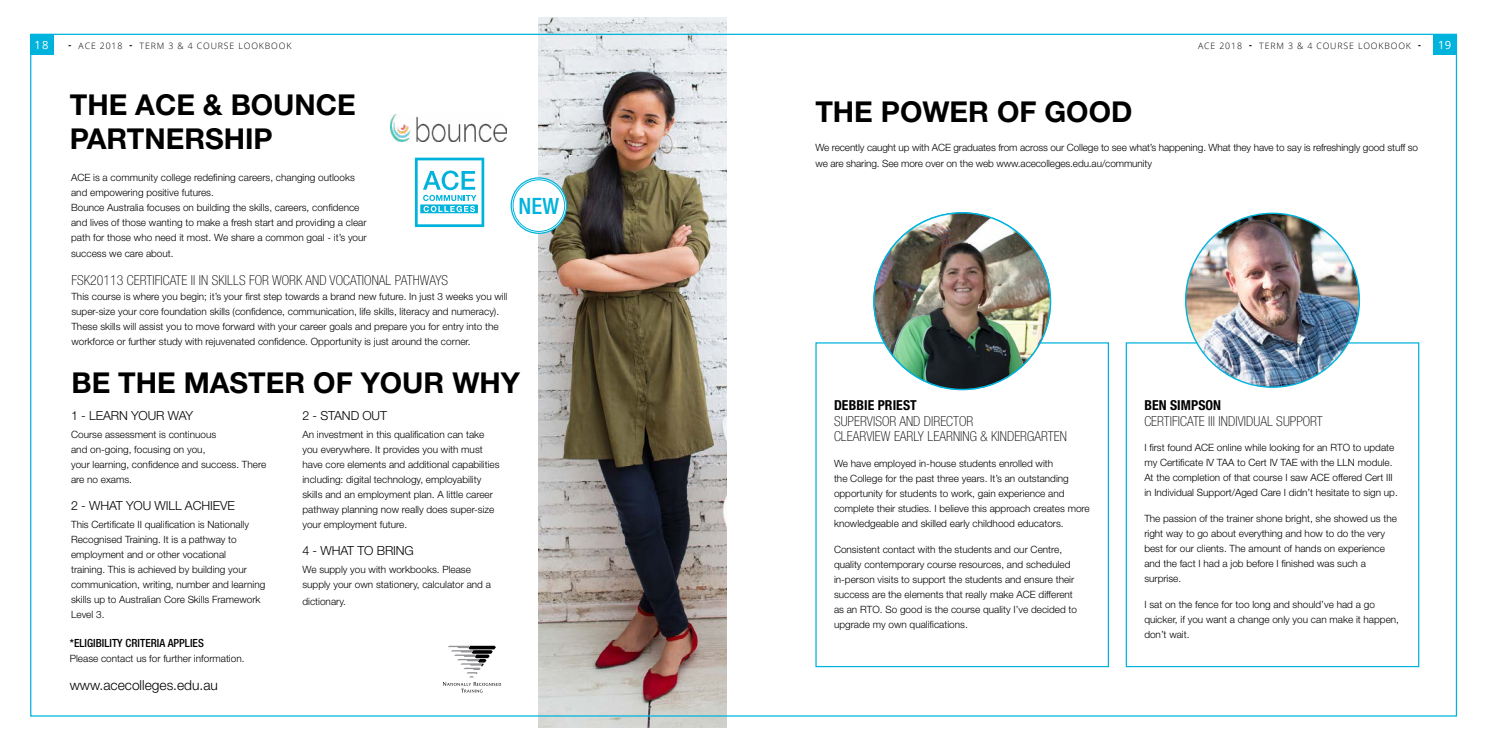
<style>
.page{position:relative;width:1489px;height:745px;background:#fff}
.page>*{position:absolute;margin:0;border:0;box-sizing:border-box;transform-origin:0 0}
.t1{font:700 28.75px/34.5px "Helvetica Neue LT Std";color:#000}
.t2{font:500 condensed 22.5px "Helvetica Neue LT Std";color:#00b3dc}
.t3{font:100 condensed 13.75px/15.6px "Helvetica Neue LT Std";letter-spacing:.005em;color:#000}
.t4{font:300 13.75px "Helvetica Neue LT Std";color:#000}
.t5{font:700 condensed 13.75px "Helvetica Neue LT Std";letter-spacing:.005em;color:#000}
.t6{font:300 12.5px "Helvetica Neue LT Std";letter-spacing:-.01em;color:#000}
.t7{font:500 condensed 11.25px "Helvetica Neue LT Std";letter-spacing:.005em;color:#000}
.t8{font:11.25px "Open Sans";color:#fff}
.t9{font:300 10px/15px "Helvetica Neue LT Std";color:#000}
.t10{font:300 8.75px "Open Sans";letter-spacing:.1em;color:#000}
.s1{font-weight:700}
</style>
<div class="page">
<img style="left:539px;top:18px;width:187px;height:708px">
<div style="left:1125px;top:342px;width:294px;height:324px;border:1px solid #00b3dc"></div>
<img style="left:1185px;top:213px;width:174px;height:174px;border-radius:87px">
<img style="left:873px;top:213px;width:177px;height:176px;border-radius:88px">
<div style="left:511px;top:178px;width:55px;height:55px;background:#fff;border-radius:50%"></div>
<div style="left:510px;top:177px;width:57px;height:57px;border:1px solid #00b3dc;border-radius:50%"></div>
<div style="left:513px;top:179px;width:52px;height:52px;border:1px solid #00b3dc;border-radius:50%"></div>
<svg style="left:442px;top:645px;width:59px;height:47px"></svg>
<img style="left:391px;top:115px;width:115px;height:26px">
<svg style="left:415px;top:157px;width:69px;height:70px"></svg>
<div style="left:1433px;top:34px;width:23px;height:21px;background:#00b3dc"></div>
<div style="left:31px;top:34px;width:23px;height:21px;background:#00b3dc"></div>
<p class="t8" style="left:35px;top:37px;width:15px">18</p>
<p class="t10" style="left:69px;top:40px;width:224px"><span class="s1">-</span> ACE 2018 <span class="s1">-</span> TERM 3 &amp; 4 COURSE LOOKBOOK</p>
<p class="t10" style="left:1197px;top:40px;width:224px">ACE 2018 <span class="s1">-</span> TERM 3 &amp; 4 COURSE LOOKBOOK <span class="s1">-</span></p>
<p class="t8" style="left:1437px;top:37px;width:15px">19</p>
<h1 class="t1" style="left:70px;top:86px;width:287px">THE ACE &amp; BOUNCE<br>PARTNERSHIP</h1>
<p class="t9" style="left:71px;top:169px;width:297px">ACE is a community college redefining careers, changing outlooks and empowering positive futures.<br>Bounce Australia focuses on building the skills, careers, confidence and lives of those wanting to make a fresh start and providing a clear path for those who need it most. We share a common goal - it’s your</p>
<p class="t9" style="left:71px;top:246px;width:104px">success we care about.</p>
<h3 class="t3" style="left:71px;top:272px;width:378px">FSK20113 CERTIFICATE II IN SKILLS FOR WORK AND VOCATIONAL PATHWAYS</h3>
<p class="t9" style="left:71px;top:288px;width:437px">This course is where you begin; it’s your first step towards a brand new future. In just 3 weeks you will super-size your core foundation skills (confidence, communication, life skills, literacy and numeracy).<br>These skills will assist you to move forward with your career goals and prepare you for entry into the workforce or further study with rejuvenated confidence. Opportunity is just around the corner.</p>
<h2 class="t2" style="left:518px;top:192px;width:42px">NEW</h2>
<h1 class="t1" style="left:71px;top:364px;width:450px">BE THE MASTER OF YOUR WHY</h1>
<p class="t6" style="left:71px;top:407px;width:123px">1 - LEARN YOUR WAY</p>
<p class="t9" style="left:71px;top:426px;width:197px">Course assessment is continuous<br>and on-going, focusing on you,<br>your learning, confidence and success. There are no exams.</p>
<p class="t6" style="left:71px;top:497px;width:165px">2 - WHAT YOU WILL ACHIEVE</p>
<p class="t9" style="left:71px;top:516px;width:196px">This Certificate II qualification is Nationally Recognised Training. It is a pathway to employment and or other vocational<br>training. This is achieved by building your communication, writing, number and learning skills up to Australian Core Skills Framework Level 3.</p>
<p class="t7" style="left:70px;top:636px;width:136px">*ELIGIBILITY CRITERIA APPLIES</p>
<p class="t9" style="left:70px;top:650px;width:176px">Please contact us for further information.</p>
<h3 class="t4" style="left:70px;top:676px;width:150px">www.acecolleges.edu.au</h3>
<p class="t6" style="left:302px;top:407px;width:86px">2 - STAND OUT</p>
<p class="t9" style="left:302px;top:426px;width:199px">An investment in this qualification can take you everywhere. It provides you with must have core elements and additional capabilities including: digital technology, employability skills and an employment plan. A little career pathway planning now really does super-size your employment future.</p>
<p class="t6" style="left:302px;top:542px;width:113px">4 - WHAT TO BRING</p>
<p class="t9" style="left:302px;top:561px;width:190px">We supply you with workbooks. Please supply your own stationery, calculator and a</p>
<p class="t9" style="left:302px;top:593px;width:45px">dictionary.</p>
<h1 class="t1" style="left:815px;top:93px;width:318px">THE POWER OF GOOD</h1>
<p class="t9" style="left:815px;top:139px;width:604px;line-height:16.2px">We recently caught up with ACE graduates from across our College to see what’s happening. What they have to say is refreshingly good stuff so we are sharing. See more over on the web www.acecolleges.edu.au/community</p>
<h3 class="t5" style="left:834px;top:396px;width:84px">DEBBIE PRIEST</h3>
<h3 class="t3" style="left:834px;top:412px;width:234px">SUPERVISOR AND DIRECTOR<br>CLEARVIEW EARLY LEARNING &amp; KINDERGARTEN</h3>
<p class="t9" style="left:834px;top:455px;width:257px">We have employed in-house students enrolled with<br>the College for the past three years. It’s an outstanding opportunity for students to work, gain experience and complete their studies. I believe this approach creates more knowledgeable and skilled early childhood educators.</p>
<p class="t9" style="left:834px;top:541px;width:244px">Consistent contact with the students and our Centre, quality contemporary course resources, and scheduled in-person visits to support the students and ensure their success are the elements that really make ACE different as an RTO. So good is the course quality I’ve decided to upgrade my own qualifications.</p>
<h3 class="t5" style="left:1144px;top:396px;width:78px">BEN SIMPSON</h3>
<h3 class="t3" style="left:1144px;top:412px;width:180px">CERTIFICATE III INDIVIDUAL SUPPORT</h3>
<p class="t9" style="left:1144px;top:439px;width:255px">I first found ACE online while looking for an RTO to update my Certificate IV TAA to Cert IV TAE with the LLN module.<br>At the completion of that course I saw ACE offered Cert III in Individual Support/Aged Care I didn’t hesitate to sign up.</p>
<p class="t9" style="left:1144px;top:510px;width:254px">The passion of the trainer shone bright, she showed us the right way to go about everything and how to do the very best for our clients. The amount of hands on experience and the fact I had a job before I finished was such a surprise.</p>
<p class="t9" style="left:1144px;top:596px;width:256px">I sat on the fence for too long and should’ve had a go quicker, if you want a change only you can make it happen, don’t wait.</p>
</div>
